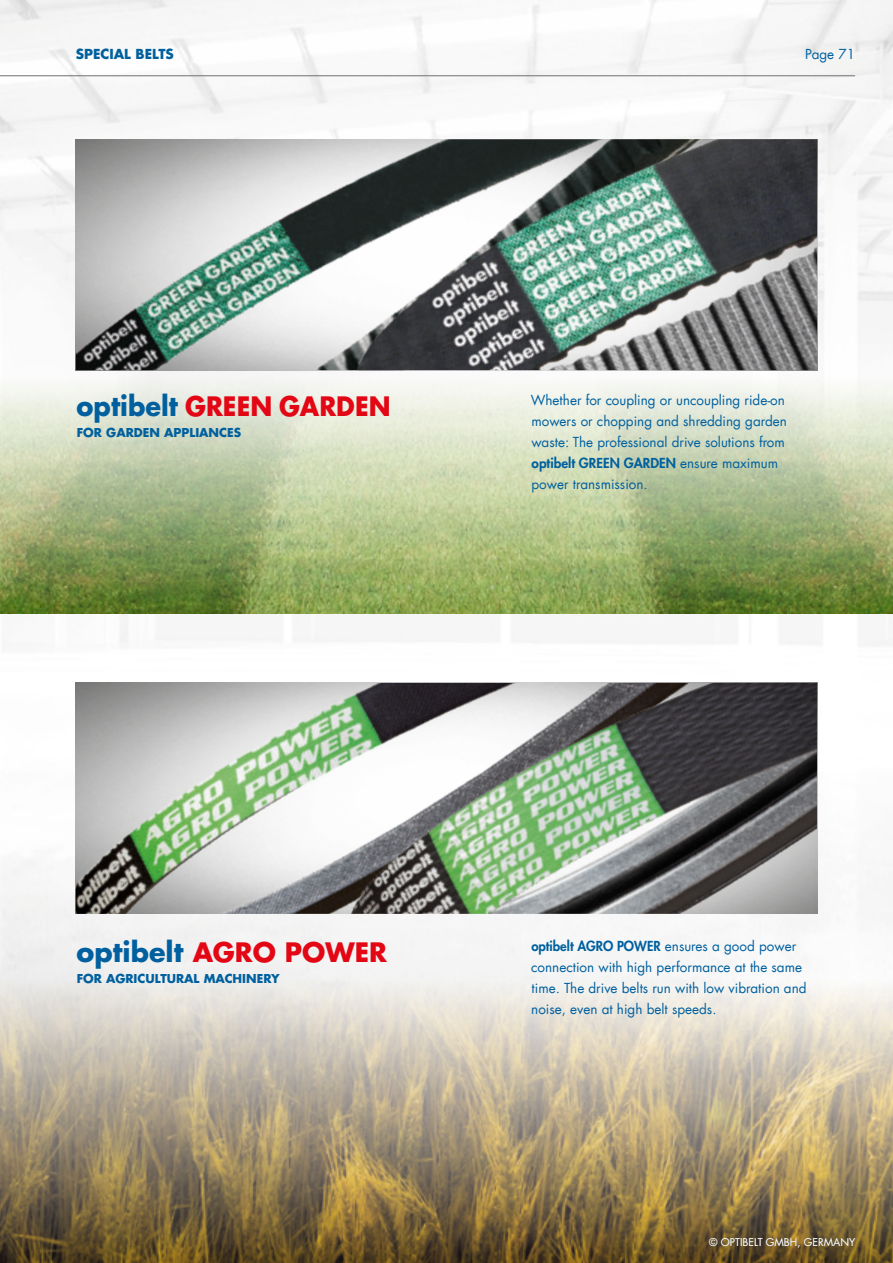
<style>
.page{position:relative;width:893px;height:1263px;background:#fff}
.page>*{position:absolute;margin:0;border:0;box-sizing:border-box;transform-origin:0 0}
.t1{font:700 26.25px "Futura Com";color:#e30614;scale:.95 1}
.t2{font:700 26.25px "Futura Com";color:#e30614}
.t3{font:13.5px/21px "Futura Com";color:#00609f}
.t4{font:700 13.5px "Futura Com";color:#00609f}
.t5{font:700 12px "Futura Com";color:#00609f}
.t6{font:10.5px "Futura Com";color:#fff}
.s1{font-size:27px;color:#00609f}
.s2{font-weight:800}
</style>
<div class="page">
<img style="left:0;top:139px;width:893px;height:475px">
<img style="left:0;top:772px;width:893px;height:491px">
<hr style="left:0;top:75px;width:855px;height:1px;background:#70706f">
<img style="left:76px;top:683px;width:127px;height:231px">
<img style="left:203px;top:683px;width:614px;height:231px">
<img style="left:76px;top:139px;width:128px;height:231px">
<img style="left:204px;top:139px;width:613px;height:231px">
<p class="t4" style="left:76px;top:43px;width:100px">SPECIAL BELTS</p>
<h1 class="t1" style="left:77px;top:386px;width:332px"><span class="s1">optibelt</span> GREEN GARDEN</h1>
<p class="t5" style="left:77px;top:423px;width:166px">FOR GARDEN APPLIANCES</p>
<p class="t3" style="left:805px;top:43px;width:51px">Page 71</p>
<p class="t3" style="left:531px;top:390px;width:258px">Whether for coupling or uncoupling ride-on mowers or chopping and shredding garden waste: The professional drive solutions from <span class="s2">optibelt GREEN GARDEN</span> ensure maximum power transmission.</p>
<h1 class="t2" style="left:77px;top:932px;width:312px"><span class="s1">optibelt</span> AGRO POWER</h1>
<p class="t5" style="left:77px;top:969px;width:205px">FOR AGRICULTURAL MACHINERY</p>
<p class="t3" style="left:531px;top:936px;width:277px"><span class="s2">optibelt AGRO POWER</span> ensures a good power connection with high performance at the same time. The drive belts run with low vibration and noise, even at high belt speeds.</p>
<p class="t6" style="left:709px;top:1234px;width:148px">© OPTIBELT GMBH, GERMANY</p>
</div>
